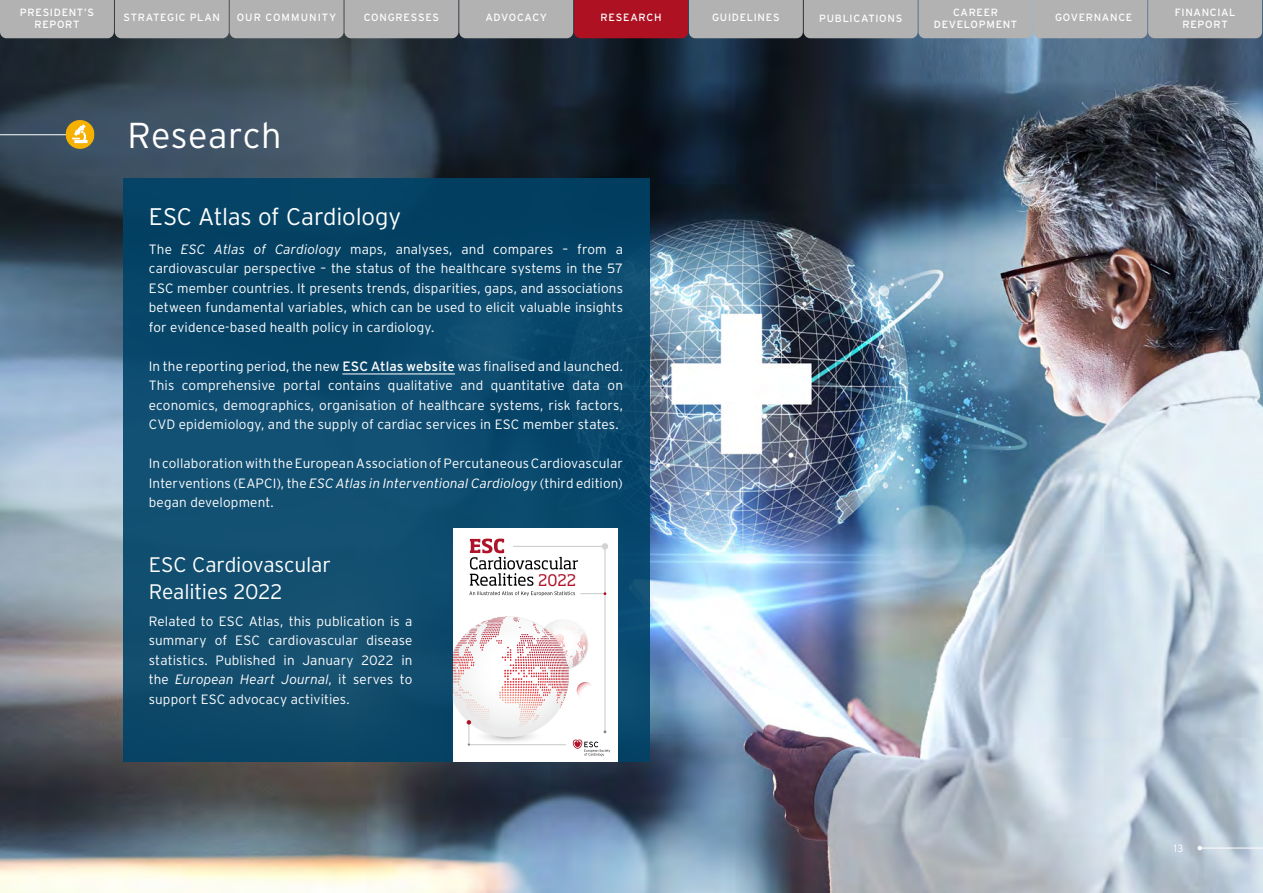
<style>
.page{position:relative;width:1263px;height:893px;background:#fff}
.page>*{position:absolute;margin:0;border:0;box-sizing:border-box;transform-origin:0 0}
.t1{font:300 36px "Interstate WGL";letter-spacing:.01em;color:#fff}
.t2{font:300 24px "Interstate WGL";letter-spacing:-.01em;color:#fff}
.t3{font:300 21px/27px "Interstate WGL";letter-spacing:-.01em;color:#fff}
.t4{font:15.75px "Soho Pro";color:#ae132a}
.t5{font:300 13.5px/19.5px "Interstate WGL";letter-spacing:.01em;color:#fff;text-align:justify}
.t6{font:10.5px/12.6px "Interstate WGL";letter-spacing:.065em;color:#fff;text-align:center}
.t7{font:10.5px "Interstate WGL";letter-spacing:.1em;color:#fff}
.t8{font:300 10.5px "Interstate WGL";color:#fff}
.s1{font-style:italic}
.s2{font-weight:400}
</style>
<div class="page">
<img style="left:0;top:0;width:1263px;height:893px">
<hr style="left:0;top:134px;width:80px;height:1px;background:#fff">
<svg style="left:66px;top:120px;width:28px;height:29px"></svg>
<div style="left:123px;top:179px;width:526px;height:583px;background:#0c4a6d"></div>
<hr style="left:342px;top:374px;width:113px;height:1px;background:#fff">
<div style="left:453px;top:528px;width:165px;height:234px;background:#fff"></div>
<hr style="left:605px;top:546px;width:1px;height:186px;background:#c7c8ca">
<div style="left:602px;top:543px;width:6px;height:7px;background:#d1d3d4;border-radius:50%"></div>
<svg style="left:453px;top:616px;width:157px;height:140px"></svg>
<svg style="left:469px;top:539px;width:137px;height:57px"></svg>
<svg style="left:0;top:0;width:1262px;height:38px;background:#b1a2a4"></svg>
<hr style="left:1200px;top:848px;width:63px;height:1px;background:#fff">
<svg style="left:1197px;top:846px;width:5px;height:4px"></svg>
<p class="t6" style="left:20px;top:5px;width:76px">PRESIDENT’S<br>REPORT</p>
<p class="t6" style="left:124px;top:11px;width:98px">STRATEGIC PLAN</p>
<p class="t7" style="left:237px;top:10px;width:101px">OUR COMMUNITY</p>
<p class="t6" style="left:364px;top:11px;width:77px">CONGRESSES</p>
<p class="t6" style="left:485px;top:11px;width:63px">ADVOCACY</p>
<p class="t6" style="left:601px;top:11px;width:62px">RESEARCH</p>
<p class="t6" style="left:712px;top:11px;width:69px">GUIDELINES</p>
<p class="t6" style="left:934px;top:5px;width:85px">CAREER<br>DEVELOPMENT</p>
<p class="t6" style="left:819px;top:12px;width:85px">PUBLICATIONS</p>
<p class="t6" style="left:1055px;top:11px;width:79px">GOVERNANCE</p>
<p class="t6" style="left:1175px;top:5px;width:62px">FINANCIAL<br>REPORT</p>
<h1 class="t1" style="left:128px;top:110px;width:155px">Research</h1>
<h2 class="t2" style="left:149px;top:200px;width:254px">ESC Atlas of Cardiology</h2>
<p class="t5" style="left:149px;top:239px;width:476px">The <span class="s1">ESC Atlas of Cardiology</span> maps, analyses, and compares – from a cardiovascular perspective – the status of the healthcare systems in the 57<br>ESC member countries. It presents trends, disparities, gaps, and associations between fundamental variables, which can be used to elicit valuable insights for evidence-based health policy in cardiology.</p>
<p class="t5" style="left:149px;top:356px;width:476px">In the reporting period, the new <span class="s2">ESC Atlas website</span> was finalised and launched.<br>This comprehensive portal contains qualitative and quantitative data on economics, demographics, organisation of healthcare systems, risk factors, CVD epidemiology, and the supply of cardiac services in ESC member states.</p>
<p class="t5" style="left:149px;top:453px;width:476px">In collaboration with the European Association of Percutaneous Cardiovascular Interventions (EAPCI), the <span class="s1">ESC Atlas in Interventional Cardiology</span> (third edition) began development.</p>
<h3 class="t3" style="left:149px;top:550px;width:184px">ESC Cardiovascular<br>Realities 2022</h3>
<p class="t5" style="left:149px;top:610px;width:265px">Related to ESC Atlas, this publication is a summary of ESC cardiovascular disease statistics. Published in January 2022 in the <span class="s1">European Heart Journal</span>, it serves to support ESC advocacy activities.</p>
<p class="t4" style="left:538px;top:569px;width:39px">2022</p>
<p class="t8" style="left:1174px;top:841px;width:11px">13</p>
</div>
